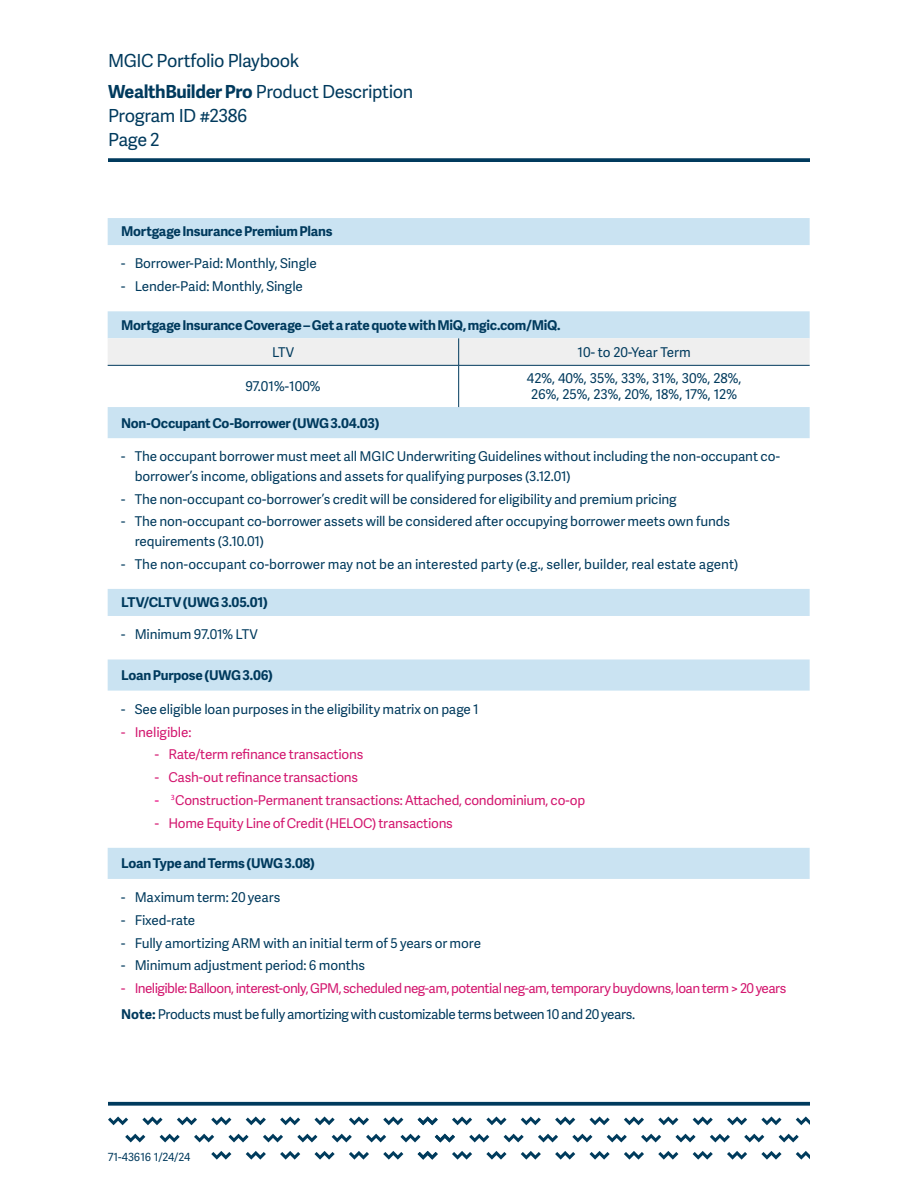
<style>
.page{position:relative;width:918px;height:1188px;background:#fff}
.page>*{position:absolute;margin:0;border:0;box-sizing:border-box;transform-origin:0 0}
.t1{font:18px/24px "Adelle Sans";letter-spacing:-.025em;color:#003a5d}
.Item_No_Bullet{font:13.5px/19.5px "Adelle Sans";letter-spacing:-.01em;color:#003a5d}
.t2{font:13.5px "Adelle Sans";letter-spacing:-.025em;color:#d3176f}
.Section_Header{font:700 13.5px "Adelle Sans";letter-spacing:-.02em;color:#003a5d}
.Item_No_Bullet-2{font:13.5px "Adelle Sans";letter-spacing:-.03em;color:#003a5d}
.t3{font:11.25px "Adelle Sans";letter-spacing:-.005em;color:#003a5d}
.s1{font-weight:700}
.s2{color:#ea027b}
</style>
<div class="page">
<svg style="left:108px;top:158px;width:702px;height:4px;background:#0f4667"></svg>
<svg style="left:486px;top:1116px;width:21px;height:9px"></svg>
<svg style="left:521px;top:1116px;width:20px;height:9px"></svg>
<svg style="left:504px;top:1134px;width:20px;height:8px"></svg>
<svg style="left:486px;top:1151px;width:21px;height:9px"></svg>
<svg style="left:521px;top:1151px;width:20px;height:9px"></svg>
<svg style="left:555px;top:1116px;width:20px;height:9px"></svg>
<svg style="left:538px;top:1134px;width:20px;height:8px"></svg>
<svg style="left:555px;top:1151px;width:20px;height:9px"></svg>
<svg style="left:589px;top:1116px;width:21px;height:9px"></svg>
<svg style="left:572px;top:1134px;width:20px;height:8px"></svg>
<svg style="left:589px;top:1151px;width:21px;height:9px"></svg>
<svg style="left:624px;top:1116px;width:20px;height:9px"></svg>
<svg style="left:607px;top:1134px;width:20px;height:8px"></svg>
<svg style="left:624px;top:1151px;width:20px;height:9px"></svg>
<svg style="left:658px;top:1116px;width:20px;height:9px"></svg>
<svg style="left:641px;top:1134px;width:20px;height:8px"></svg>
<svg style="left:658px;top:1151px;width:20px;height:9px"></svg>
<svg style="left:693px;top:1116px;width:20px;height:9px"></svg>
<svg style="left:675px;top:1134px;width:21px;height:8px"></svg>
<svg style="left:693px;top:1151px;width:20px;height:9px"></svg>
<svg style="left:727px;top:1116px;width:20px;height:9px"></svg>
<svg style="left:710px;top:1134px;width:20px;height:8px"></svg>
<svg style="left:727px;top:1151px;width:20px;height:9px"></svg>
<svg style="left:761px;top:1116px;width:21px;height:9px"></svg>
<svg style="left:744px;top:1134px;width:20px;height:8px"></svg>
<svg style="left:761px;top:1151px;width:21px;height:9px"></svg>
<svg style="left:796px;top:1116px;width:14px;height:9px"></svg>
<svg style="left:779px;top:1134px;width:20px;height:8px"></svg>
<svg style="left:796px;top:1151px;width:14px;height:9px"></svg>
<svg style="left:452px;top:1116px;width:20px;height:9px"></svg>
<svg style="left:469px;top:1134px;width:20px;height:8px"></svg>
<svg style="left:452px;top:1151px;width:20px;height:9px"></svg>
<svg style="left:418px;top:1116px;width:20px;height:9px"></svg>
<svg style="left:435px;top:1134px;width:20px;height:8px"></svg>
<svg style="left:418px;top:1151px;width:20px;height:9px"></svg>
<svg style="left:383px;top:1116px;width:20px;height:9px"></svg>
<svg style="left:400px;top:1134px;width:21px;height:8px"></svg>
<svg style="left:383px;top:1151px;width:20px;height:9px"></svg>
<svg style="left:349px;top:1116px;width:20px;height:9px"></svg>
<svg style="left:366px;top:1134px;width:20px;height:8px"></svg>
<svg style="left:349px;top:1151px;width:20px;height:9px"></svg>
<svg style="left:314px;top:1116px;width:21px;height:9px"></svg>
<svg style="left:332px;top:1134px;width:20px;height:8px"></svg>
<svg style="left:314px;top:1151px;width:21px;height:9px"></svg>
<svg style="left:280px;top:1116px;width:20px;height:9px"></svg>
<svg style="left:297px;top:1134px;width:20px;height:8px"></svg>
<svg style="left:280px;top:1151px;width:20px;height:9px"></svg>
<svg style="left:246px;top:1116px;width:20px;height:9px"></svg>
<svg style="left:263px;top:1134px;width:20px;height:8px"></svg>
<svg style="left:246px;top:1151px;width:20px;height:9px"></svg>
<svg style="left:211px;top:1116px;width:20px;height:9px"></svg>
<svg style="left:228px;top:1134px;width:21px;height:8px"></svg>
<svg style="left:211px;top:1151px;width:20px;height:9px"></svg>
<svg style="left:177px;top:1116px;width:20px;height:9px"></svg>
<svg style="left:194px;top:1134px;width:20px;height:8px"></svg>
<svg style="left:142px;top:1116px;width:21px;height:9px"></svg>
<svg style="left:160px;top:1134px;width:20px;height:8px"></svg>
<svg style="left:108px;top:1116px;width:20px;height:9px"></svg>
<svg style="left:125px;top:1134px;width:20px;height:8px"></svg>
<svg style="left:108px;top:1102px;width:702px;height:4px;background:#174b6b"></svg>
<svg style="left:108px;top:218px;width:702px;height:661px"></svg>
<div style="left:108px;top:338px;width:702px;height:27px;background:#efefef"></div>
<hr style="left:108px;top:365px;width:351px;height:1px;background:#003a5d">
<hr style="left:459px;top:365px;width:351px;height:1px;background:#003a5d">
<hr style="left:458px;top:366px;width:1px;height:41px;background:#003a5d">
<h1 class="t1" style="left:108px;top:48px;width:193px">MGIC Portfolio Playbook</h1>
<h1 class="t1" style="left:108px;top:79px;width:307px"><span class="s1">WealthBuilder Pro</span> Product Description<br>Program ID #2386<br>Page 2</h1>
<p class="Section_Header" style="left:121px;top:222px;width:213px">Mortgage Insurance Premium Plans</p>
<p class="Item_No_Bullet" style="left:121px;top:253px;width:197px">- Borrower-Paid: Monthly, Single</p>
<p class="Item_No_Bullet" style="left:121px;top:276px;width:183px">- Lender-Paid: Monthly, Single</p>
<p class="Section_Header" style="left:121px;top:315px;width:441px">Mortgage Insurance Coverage – Get a rate quote with MiQ, mgic.com/MiQ.</p>
<p class="Item_No_Bullet" style="left:272px;top:342px;width:23px">LTV</p>
<p class="Item_No_Bullet" style="left:578px;top:342px;width:115px">10- to 20-Year Term</p>
<p class="Item_No_Bullet" style="left:246px;top:376px;width:77px">97.01%-100%</p>
<p class="Item_No_Bullet" style="left:527px;top:368px;width:216px">42%, 40%, 35%, 33%, 31%, 30%, 28%,</p>
<p class="Item_No_Bullet" style="left:531px;top:384px;width:207px">26%, 25%, 23%, 20%, 18%, 17%, 12%</p>
<p class="Section_Header" style="left:121px;top:413px;width:260px">Non-Occupant Co-Borrower (UWG 3.04.03)</p>
<p class="Item_No_Bullet" style="left:135px;top:446px;width:647px;text-indent:-14px">- The occupant borrower must meet all MGIC Underwriting Guidelines without including the non-occupant co&shy;borrower’s income, obligations and assets for qualifying purposes (3.12.01)</p>
<p class="Item_No_Bullet" style="left:121px;top:489px;width:557px">- The non-occupant co-borrower’s credit will be considered for eligibility and premium pricing</p>
<p class="Item_No_Bullet" style="left:135px;top:511px;width:597px;text-indent:-14px">- The non-occupant co-borrower assets will be considered after occupying borrower meets own funds requirements (3.10.01)</p>
<p class="Item_No_Bullet" style="left:121px;top:554px;width:619px">- The non-occupant co-borrower may not be an interested party (e.g., seller, builder, real estate agent)</p>
<p class="Section_Header" style="left:121px;top:593px;width:148px">LTV/CLTV (UWG 3.05.01)</p>
<p class="Item_No_Bullet" style="left:121px;top:624px;width:138px">- Minimum 97.01% LTV</p>
<p class="Section_Header" style="left:121px;top:665px;width:153px">Loan Purpose (UWG 3.06)</p>
<p class="Item_No_Bullet" style="left:121px;top:699px;width:359px">- See eligible loan purposes in the eligibility matrix on page 1</p>
<p class="t2" style="left:121px;top:722px;width:72px">- Ineligible:</p>
<p class="t2" style="left:155px;top:745px;width:210px">- Rate/term refinance transactions</p>
<p class="t2" style="left:155px;top:768px;width:205px">- Cash-out refinance transactions</p>
<p class="t2" style="left:155px;top:790px;width:432px"><span class="s2">-</span> <sup>3</sup>Construction-Permanent transactions: Attached, condominium, co-op</p>
<p class="t2" style="left:155px;top:813px;width:299px">- Home Equity Line of Credit (HELOC) transactions</p>
<p class="Section_Header" style="left:121px;top:854px;width:195px">Loan Type and Terms (UWG 3.08)</p>
<p class="Item_No_Bullet" style="left:121px;top:887px;width:161px">- Maximum term: 20 years</p>
<p class="Item_No_Bullet" style="left:121px;top:910px;width:76px">- Fixed-rate</p>
<p class="Item_No_Bullet" style="left:121px;top:933px;width:361px">- Fully amortizing ARM with an initial term of 5 years or more</p>
<p class="Item_No_Bullet" style="left:121px;top:955px;width:246px">- Minimum adjustment period: 6 months</p>
<p class="t2" style="left:121px;top:979px;width:667px">- Ineligible: Balloon, interest-only, GPM, scheduled neg-am, potential neg-am, temporary buydowns, loan term &gt; 20 years</p>
<p class="Item_No_Bullet-2" style="left:121px;top:1005px;width:516px"><span class="s1">Note:</span> Products must be fully amortizing with customizable terms between 10 and 20 years.</p>
<p class="t3" style="left:108px;top:1149px;width:84px">71-43616 1/24/24</p>
</div>
